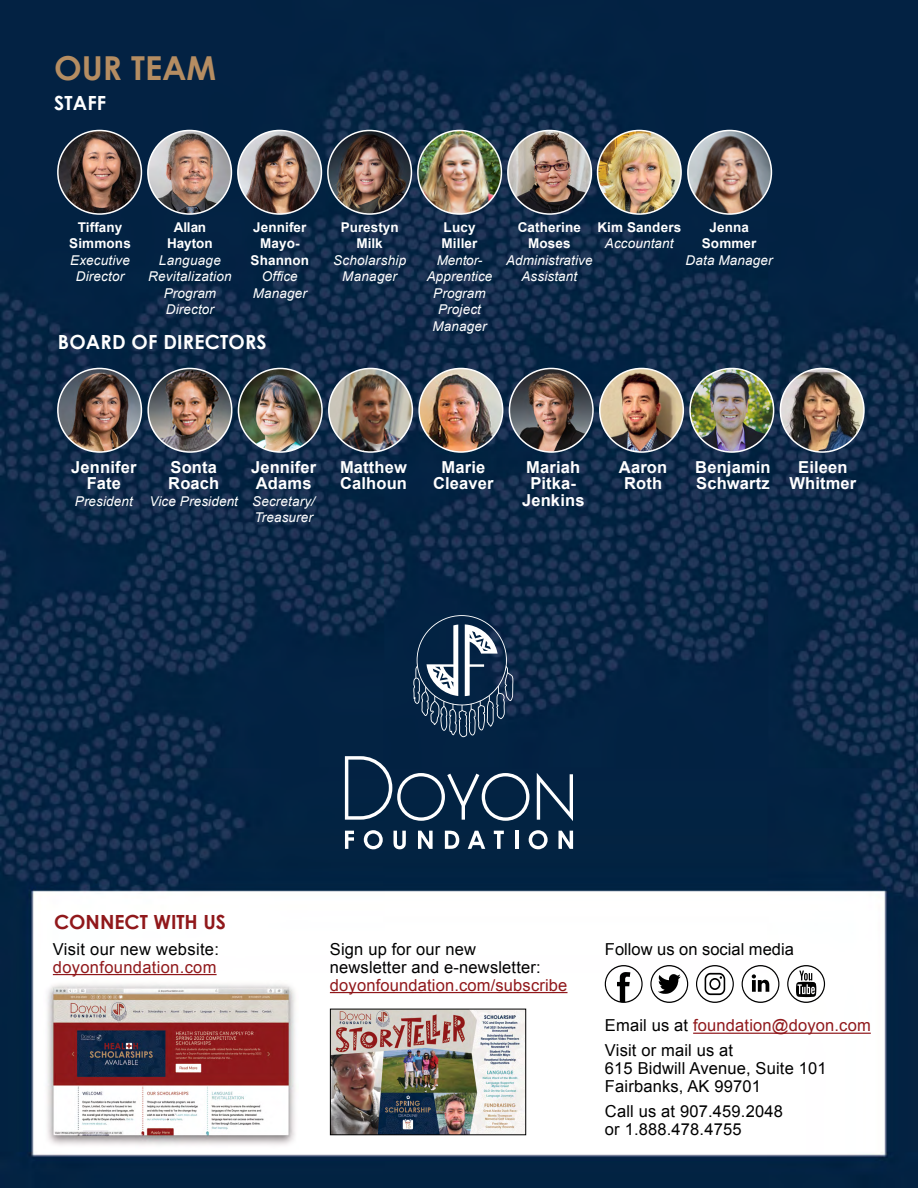
<style>
.page{position:relative;width:918px;height:1188px;background:#fff}
.page>*{position:absolute;margin:0;border:0;box-sizing:border-box;transform-origin:0 0}
.t1{font:700 33px "Century Gothic";color:#b58d62}
.t2{font:700 19.5px "Century Gothic";letter-spacing:.01em;color:#fff}
.t3{font:700 19.5px "Century Gothic";color:#90181b}
.t4{font:16.5px/18px "Arial";letter-spacing:.01em;color:#000}
.t5{font:700 16.5px/16.5px "Arial";letter-spacing:.01em;color:#fff;text-align:center}
.t6{font:16.5px "Arial";letter-spacing:.01em;color:#90181b}
.t7{font:italic 13.5px/16.5px "Arial";letter-spacing:.01em;color:#fff;text-align:center}
.t8{font:700 13.5px/16.5px "Arial";letter-spacing:.01em;color:#fff;text-align:center}
.s1{color:#90181b}
</style>
<div class="page">
<img style="left:0;top:0;width:918px;height:1188px">
<svg style="left:537px;top:773px;width:36px;height:48px"></svg>
<svg style="left:345px;top:756px;width:184px;height:65px;background:#29445f"></svg>
<svg style="left:345px;top:831px;width:9px;height:18px"></svg>
<svg style="left:364px;top:830px;width:19px;height:19px"></svg>
<svg style="left:393px;top:831px;width:13px;height:18px"></svg>
<svg style="left:418px;top:831px;width:15px;height:18px"></svg>
<svg style="left:445px;top:831px;width:14px;height:18px"></svg>
<svg style="left:468px;top:831px;width:17px;height:18px"></svg>
<svg style="left:494px;top:831px;width:10px;height:18px"></svg>
<hr style="left:515px;top:831px;width:4px;height:18px;background:#fff">
<svg style="left:529px;top:830px;width:19px;height:19px"></svg>
<svg style="left:558px;top:831px;width:15px;height:18px"></svg>
<svg style="left:413px;top:615px;width:100px;height:122px;background:#374f69"></svg>
<img style="left:148px;top:130px;width:83px;height:84px;border-radius:42px">
<div style="left:147px;top:130px;width:85px;height:85px;border:2px solid #fff;border-radius:50%"></div>
<img style="left:508px;top:130px;width:83px;height:84px;border-radius:42px">
<div style="left:507px;top:130px;width:85px;height:85px;border:2px solid #fff;border-radius:50%"></div>
<img style="left:598px;top:130px;width:83px;height:84px;border-radius:42px">
<div style="left:597px;top:130px;width:85px;height:85px;border:2px solid #fff;border-radius:50%"></div>
<img style="left:418px;top:130px;width:83px;height:84px;border-radius:42px">
<div style="left:417px;top:130px;width:85px;height:85px;border:2px solid #fff;border-radius:50%"></div>
<img style="left:688px;top:130px;width:83px;height:84px;border-radius:41px">
<div style="left:687px;top:130px;width:85px;height:85px;border:2px solid #fff;border-radius:50%"></div>
<img style="left:328px;top:130px;width:83px;height:84px;border-radius:42px">
<div style="left:327px;top:130px;width:85px;height:85px;border:2px solid #fff;border-radius:50%"></div>
<img style="left:58px;top:130px;width:83px;height:84px;border-radius:42px">
<div style="left:57px;top:130px;width:85px;height:85px;border:2px solid #fff;border-radius:50%"></div>
<img style="left:238px;top:130px;width:83px;height:84px;border-radius:41px">
<div style="left:237px;top:130px;width:85px;height:85px;border:2px solid #fff;border-radius:50%"></div>
<img style="left:690px;top:368px;width:84px;height:84px;border-radius:42px">
<div style="left:689px;top:368px;width:85px;height:85px;border:2px solid #fff;border-radius:50%"></div>
<img style="left:780px;top:368px;width:84px;height:84px;border-radius:42px">
<div style="left:780px;top:368px;width:85px;height:85px;border:2px solid #fff;border-radius:50%"></div>
<img style="left:58px;top:368px;width:83px;height:84px;border-radius:42px">
<div style="left:57px;top:368px;width:85px;height:85px;border:2px solid #fff;border-radius:50%"></div>
<img style="left:238px;top:369px;width:84px;height:83px">
<div style="left:238px;top:368px;width:85px;height:85px;border:2px solid #fff;border-radius:50%"></div>
<img style="left:509px;top:368px;width:84px;height:84px;border-radius:42px">
<div style="left:509px;top:368px;width:85px;height:85px;border:2px solid #fff;border-radius:50%"></div>
<img style="left:148px;top:368px;width:84px;height:84px;border-radius:42px">
<div style="left:147px;top:368px;width:85px;height:85px;border:2px solid #fff;border-radius:50%"></div>
<img style="left:329px;top:369px;width:83px;height:83px">
<div style="left:328px;top:368px;width:85px;height:85px;border:2px solid #fff;border-radius:50%"></div>
<img style="left:600px;top:368px;width:83px;height:84px;border-radius:42px">
<div style="left:599px;top:368px;width:85px;height:85px;border:2px solid #fff;border-radius:50%"></div>
<img style="left:419px;top:369px;width:84px;height:83px">
<div style="left:418px;top:368px;width:85px;height:85px;border:2px solid #fff;border-radius:50%"></div>
<hr style="left:693px;top:1033px;width:178px;height:1px;background:#90181b">
<img style="left:43px;top:981px;width:255px;height:167px">
<hr style="left:330px;top:992px;width:238px;height:1px;background:#90181b">
<img style="left:332px;top:1011px;width:192px;height:122px">
<div style="left:330px;top:1009px;width:196px;height:126px;border:1px solid #000"></div>
<hr style="left:53px;top:974px;width:164px;height:1px;background:#90181b">
<svg style="left:605px;top:965px;width:38px;height:38px"></svg>
<svg style="left:787px;top:965px;width:38px;height:38px"></svg>
<svg style="left:696px;top:965px;width:38px;height:38px"></svg>
<svg style="left:742px;top:965px;width:37px;height:38px"></svg>
<svg style="left:650px;top:965px;width:38px;height:38px"></svg>
<h1 class="t1" style="left:54px;top:47px;width:164px">OUR TEAM</h1>
<h2 class="t2" style="left:54px;top:91px;width:54px">STAFF</h2>
<p class="t8" style="left:69px;top:219px;width:63px">Tiffany<br>Simmons</p>
<p class="t7" style="left:70px;top:252px;width:61px">Executive<br>Director</p>
<p class="t8" style="left:167px;top:219px;width:47px">Allan<br>Hayton</p>
<p class="t7" style="left:148px;top:252px;width:85px">Language<br>Revitalization<br>Program<br>Director</p>
<p class="t8" style="left:251px;top:219px;width:60px">Jennifer<br>Mayo-<br>Shannon</p>
<p class="t7" style="left:253px;top:268px;width:56px">Office<br>Manager</p>
<h2 class="t2" style="left:58px;top:330px;width:210px">BOARD OF DIRECTORS</h2>
<p class="t8" style="left:341px;top:219px;width:59px">Purestyn<br>Milk</p>
<p class="t7" style="left:333px;top:252px;width:75px">Scholarship<br>Manager</p>
<p class="t8" style="left:442px;top:219px;width:37px;text-align:left">Lucy<br>Miller</p>
<p class="t7" style="left:427px;top:252px;width:67px">Mentor-<br>Apprentice<br>Program<br>Project<br>Manager</p>
<p class="t8" style="left:597px;top:219px;width:85px">Kim Sanders</p>
<p class="t7" style="left:605px;top:235px;width:70px">Accountant</p>
<p class="t8" style="left:518px;top:219px;width:65px">Catherine<br>Moses</p>
<p class="t7" style="left:506px;top:252px;width:88px">Administrative<br>Assistant</p>
<p class="t8" style="left:702px;top:219px;width:56px">Jenna<br>Sommer</p>
<p class="t7" style="left:686px;top:252px;width:89px">Data Manager</p>
<p class="t5" style="left:71px;top:459px;width:67px">Jennifer<br>Fate</p>
<p class="t7" style="left:75px;top:493px;width:60px">President</p>
<p class="t5" style="left:168px;top:459px;width:53px;text-align:left">Sonta<br>Roach</p>
<p class="t7" style="left:150px;top:493px;width:90px">Vice President</p>
<p class="t5" style="left:251px;top:459px;width:67px;text-align:left">Jennifer<br>Adams</p>
<p class="t7" style="left:252px;top:493px;width:64px;text-align:left">Secretary/<br>Treasurer</p>
<p class="t5" style="left:340px;top:459px;width:68px;text-align:left">Matthew<br>Calhoun</p>
<p class="t5" style="left:433px;top:459px;width:62px">Marie<br>Cleaver</p>
<p class="t5" style="left:522px;top:459px;width:64px">Mariah<br>Pitka-<br>Jenkins</p>
<p class="t5" style="left:619px;top:459px;width:50px">Aaron<br>Roth</p>
<p class="t5" style="left:695px;top:459px;width:77px;text-align:left">Benjamin<br>Schwartz</p>
<p class="t5" style="left:789px;top:459px;width:68px">Eileen<br>Whitmer</p>
<h2 class="t3" style="left:54px;top:909px;width:173px">CONNECT WITH US</h2>
<p class="t4" style="left:330px;top:940px;width:212px">Sign up for our new newsletter and e-newsletter:</p>
<p class="t6" style="left:330px;top:974px;width:239px">doyonfoundation.com/subscribe</p>
<p class="t4" style="left:53px;top:940px;width:168px">Visit our new website:</p>
<p class="t4" style="left:605px;top:940px;width:190px">Follow us on social media</p>
<p class="t6" style="left:53px;top:956px;width:165px">doyonfoundation.com</p>
<p class="t4" style="left:605px;top:1013px;width:267px;line-height:24.8px">Email us at <span class="s1">foundation@doyon.com<br></span>Visit or mail us at</p>
<p class="t4" style="left:605px;top:1060px;width:223px">615 Bidwill Avenue, Suite 101<br>Fairbanks, AK 99701</p>
<p class="t4" style="left:605px;top:1102px;width:179px">Call us at 907.459.2048 or 1.888.478.4755</p>
</div>
